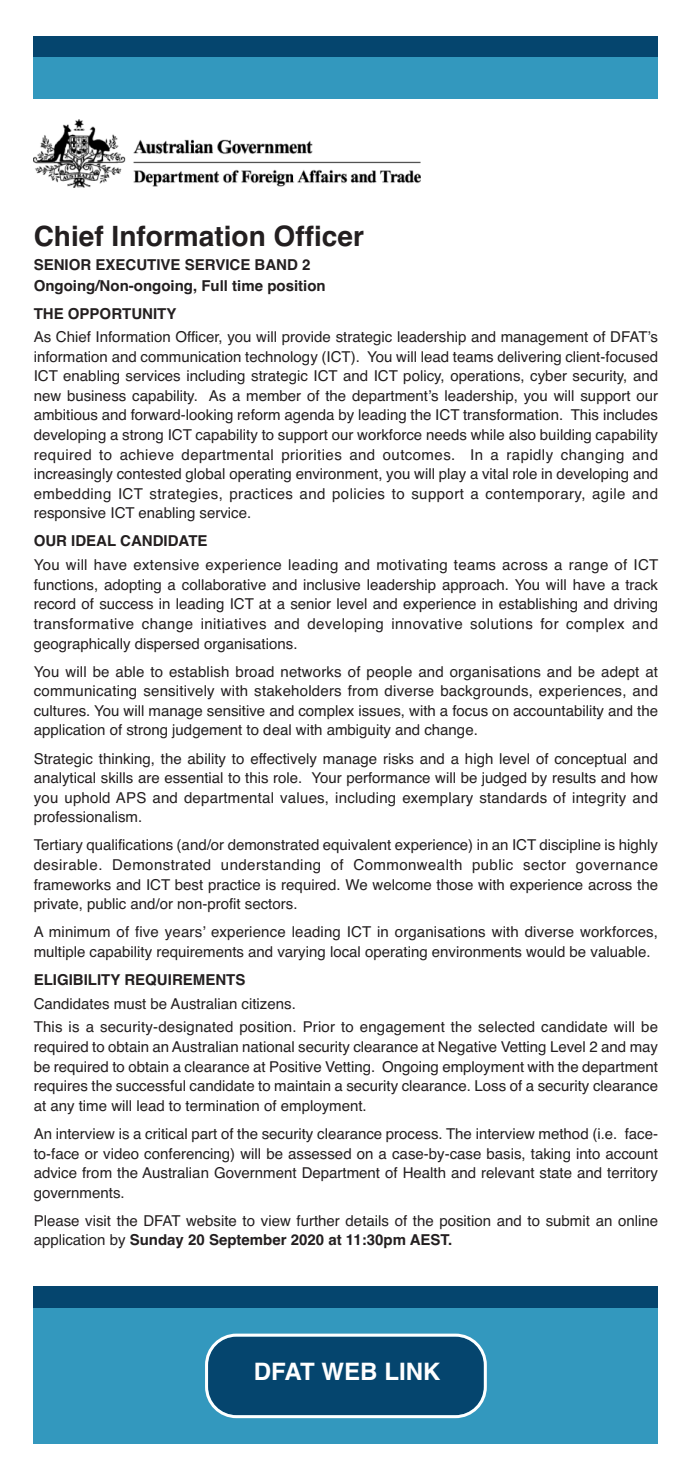
<style>
.page{position:relative;width:697px;height:1482px;background:#fff}
.page>*{position:absolute;margin:0;border:0;box-sizing:border-box;transform-origin:0 0}
.t1{font:700 28px "Helvetica";color:#231f20}
.t2{font:700 24px "Helvetica";color:#fff}
.t3{font:15px/19.6px "Helvetica";color:#231f20;text-align:justify}
.t4{font:700 15px/21px "Helvetica";color:#231f20}
.s1{font-weight:700}
</style>
<div class="page">
<div style="left:34px;top:36px;width:623px;height:21px;background:#05456e"></div>
<img style="left:34px;top:120px;width:386px;height:67px">
<div style="left:34px;top:57px;width:623px;height:42px;background:#3398be"></div>
<div style="left:34px;top:1286px;width:623px;height:22px;background:#05456e"></div>
<div style="left:34px;top:1308px;width:623px;height:135px;background:#3398be"></div>
<svg style="left:205px;top:1333px;width:281px;height:85px;background:#1b577d"></svg>
<h1 class="t1" style="left:34px;top:226px;width:331px">Chief Information Officer</h1>
<p class="t4" style="left:34px;top:256px;width:293px">SENIOR EXECUTIVE SERVICE BAND 2<br>Ongoing/Non-ongoing, Full time position</p>
<p class="t4" style="left:34px;top:304px;width:144px">THE OPPORTUNITY</p>
<p class="t3" style="left:34px;top:328px;width:625px">As Chief Information Officer, you will provide strategic leadership and management of DFAT’s information and communication technology (ICT). You will lead teams delivering client-focused ICT enabling services including strategic ICT and ICT policy, operations, cyber security, and new business capability. As a member of the department’s leadership, you will support our ambitious and forward-looking reform agenda by leading the ICT transformation. This includes developing a strong ICT capability to support our workforce needs while also building capability required to achieve departmental priorities and outcomes. In a rapidly changing and increasingly contested global operating environment, you will play a vital role in developing and embedding ICT strategies, practices and policies to support a contemporary, agile and responsive ICT enabling service.</p>
<p class="t4" style="left:34px;top:532px;width:175px">OUR IDEAL CANDIDATE</p>
<p class="t3" style="left:34px;top:556px;width:625px">You will have extensive experience leading and motivating teams across a range of ICT functions, adopting a collaborative and inclusive leadership approach. You will have a track record of success in leading ICT at a senior level and experience in establishing and driving transformative change initiatives and developing innovative solutions for complex and geographically dispersed organisations.</p>
<p class="t3" style="left:34px;top:663px;width:625px">You will be able to establish broad networks of people and organisations and be adept at communicating sensitively with stakeholders from diverse backgrounds, experiences, and cultures. You will manage sensitive and complex issues, with a focus on accountability and the application of strong judgement to deal with ambiguity and change.</p>
<p class="t3" style="left:34px;top:750px;width:625px">Strategic thinking, the ability to effectively manage risks and a high level of conceptual and analytical skills are essential to this role. Your performance will be judged by results and how you uphold APS and departmental values, including exemplary standards of integrity and professionalism.</p>
<p class="t3" style="left:34px;top:837px;width:625px">Tertiary qualifications (and/or demonstrated equivalent experience) in an ICT discipline is highly desirable. Demonstrated understanding of Commonwealth public sector governance frameworks and ICT best practice is required. We welcome those with experience across the private, public and/or non-profit sectors.</p>
<p class="t3" style="left:34px;top:924px;width:625px">A minimum of five years’ experience leading ICT in organisations with diverse workforces, multiple capability requirements and varying local operating environments would be valuable.</p>
<p class="t4" style="left:34px;top:971px;width:213px">ELIGIBILITY REQUIREMENTS</p>
<p class="t3" style="left:34px;top:993px;width:625px;line-height:23.6px">Candidates must be Australian citizens.<br>This is a security-designated position. Prior to engagement the selected candidate will be</p>
<p class="t3" style="left:34px;top:1038px;width:625px">required to obtain an Australian national security clearance at Negative Vetting Level 2 and may be required to obtain a clearance at Positive Vetting. Ongoing employment with the department requires the successful candidate to maintain a security clearance. Loss of a security clearance at any time will lead to termination of employment.</p>
<p class="t3" style="left:34px;top:1125px;width:625px">An interview is a critical part of the security clearance process. The interview method (i.e. face&shy;to-face or video conferencing) will be assessed on a case-by-case basis, taking into account advice from the Australian Government Department of Health and relevant state and territory governments.</p>
<p class="t3" style="left:34px;top:1212px;width:625px">Please visit the DFAT website to view further details of the position and to submit an online application by <span class="s1">Sunday 20 September 2020 at 11:30pm AEST.</span></p>
<h2 class="t2" style="left:254px;top:1363px;width:188px">DFAT WEB LINK</h2>
</div>
